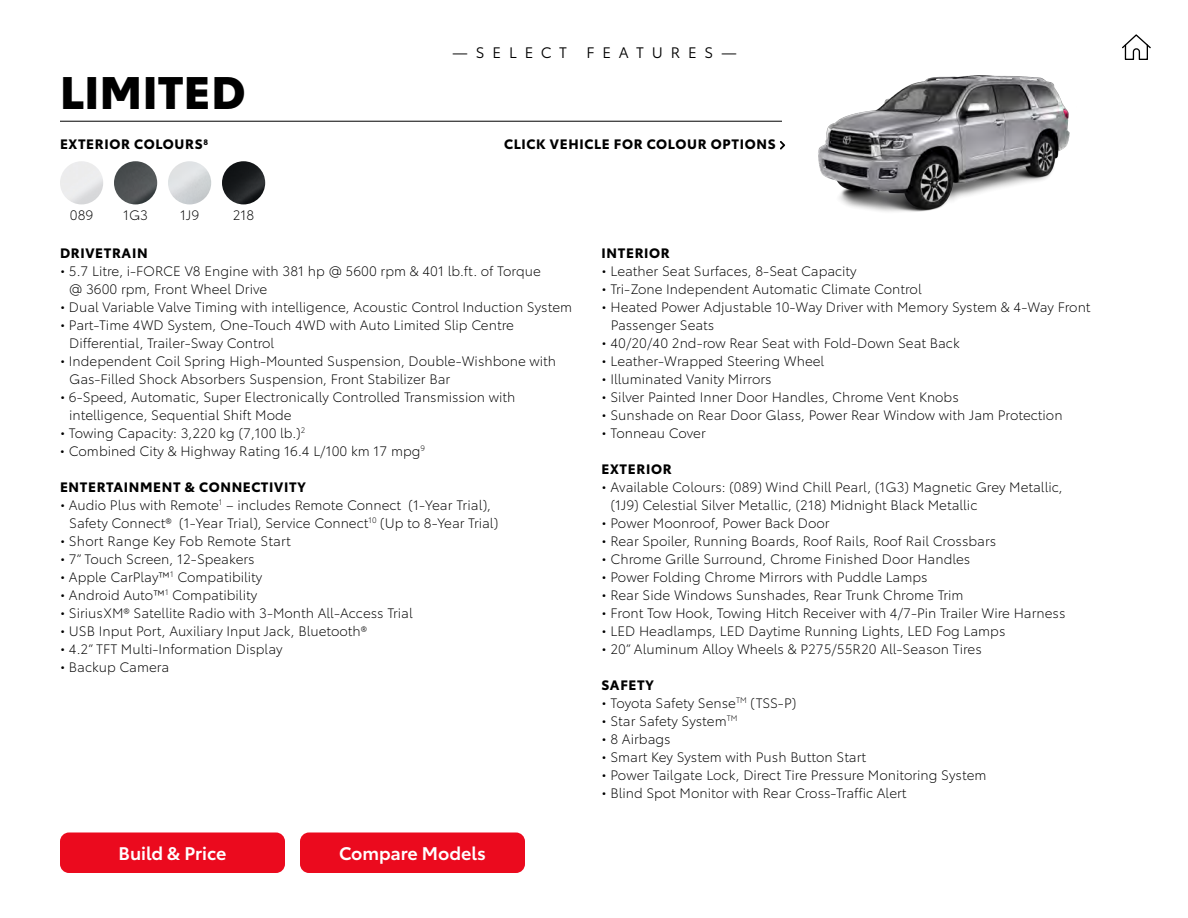
<style>
.page{position:relative;width:1188px;height:918px;background:#fff}
.page>*{position:absolute;margin:0;border:0;box-sizing:border-box;transform-origin:0 0}
.t1{font:900 45px "Toyota Type";letter-spacing:.01em;color:#000}
.t2{font:600 18px "Toyota Type";color:#fff}
.t3{font:15px "Toyota Type";letter-spacing:.525em;color:#000}
.t4{font:300 13.5px/18px "Toyota Type";color:#000}
.t5{font:700 13.5px "Toyota Type";letter-spacing:.05em;color:#000}
</style>
<div class="page">
<img style="left:168px;top:161px;width:43px;height:43px;border-radius:22px">
<img style="left:114px;top:161px;width:43px;height:43px;border-radius:22px">
<img style="left:222px;top:161px;width:43px;height:43px;border-radius:22px">
<img style="left:785px;top:75px;width:285px;height:137px">
<svg style="left:1122px;top:34px;width:29px;height:26px"></svg>
<svg style="left:780px;top:141px;width:5px;height:8px"></svg>
<hr style="left:60px;top:121px;width:722px;height:1px;background:#000">
<div style="left:60px;top:832px;width:225px;height:41px;background:#eb0a1e;border-radius:9px"></div>
<div style="left:300px;top:832px;width:225px;height:41px;background:#eb0a1e;border-radius:9px"></div>
<h1 class="t1" style="left:60px;top:57px;width:187px">LIMITED</h1>
<p class="t3" style="left:452px;top:42px;width:116px">—SELECT</p>
<p class="t3" style="left:587px;top:42px;width:152px">FEATURES—</p>
<p class="t5" style="left:60px;top:134px;width:150px">EXTERIOR COLOURS<sup>8</sup></p>
<p class="t5" style="left:504px;top:134px;width:273px">CLICK VEHICLE FOR COLOUR OPTIONS</p>
<p class="t4" style="left:70px;top:205px;width:25px">089</p>
<p class="t4" style="left:123px;top:205px;width:27px">1G3</p>
<p class="t4" style="left:180px;top:205px;width:21px">1J9</p>
<p class="t4" style="left:233px;top:205px;width:23px">218</p>
<p class="t5" style="left:60px;top:242px;width:89px">DRIVETRAIN</p>
<p class="t4" style="left:69px;top:261px;width:473px;text-indent:-9px">• 5.7 Litre, i-FORCE V8 Engine with 381 hp @ 5600 rpm &amp; 401 lb.ft. of Torque @ 3600 rpm, Front Wheel Drive</p>
<p class="t4" style="left:60px;top:297px;width:514px">• Dual Variable Valve Timing with intelligence, Acoustic Control Induction System</p>
<p class="t4" style="left:69px;top:315px;width:446px;text-indent:-9px">• Part-Time 4WD System, One-Touch 4WD with Auto Limited Slip Centre<br>Differential, Trailer-Sway Control</p>
<p class="t4" style="left:69px;top:351px;width:488px;text-indent:-9px">• Independent Coil Spring High-Mounted Suspension, Double-Wishbone with<br>Gas-Filled Shock Absorbers Suspension, Front Stabilizer Bar</p>
<p class="t4" style="left:69px;top:387px;width:448px;text-indent:-9px">• 6-Speed, Automatic, Super Electronically Controlled Transmission with intelligence, Sequential Shift Mode</p>
<p class="t4" style="left:60px;top:423px;width:247px">• Towing Capacity: 3,220 kg (7,100 lb.)<sup>2</sup></p>
<p class="t4" style="left:60px;top:441px;width:367px">• Combined City &amp; Highway Rating 16.4 L/100 km 17 mpg<sup>9</sup></p>
<p class="t5" style="left:60px;top:476px;width:247px">ENTERTAINMENT &amp; CONNECTIVITY</p>
<p class="t4" style="left:69px;top:495px;width:430px;text-indent:-9px">• Audio Plus with Remote<sup>1</sup> – includes Remote Connect (1-Year Trial),<br>Safety Connect® (1-Year Trial), Service Connect<sup>10</sup> (Up to 8-Year Trial)</p>
<p class="t4" style="left:60px;top:531px;width:232px">• Short Range Key Fob Remote Start</p>
<p class="t4" style="left:60px;top:549px;width:196px">• 7” Touch Screen, 12-Speakers</p>
<p class="t4" style="left:60px;top:567px;width:204px">• Apple CarPlay™<sup>1</sup> Compatibility</p>
<p class="t4" style="left:60px;top:585px;width:199px">• Android Auto™<sup>1</sup> Compatibility</p>
<p class="t4" style="left:60px;top:603px;width:354px">• SiriusXM® Satellite Radio with 3-Month All-Access Trial</p>
<p class="t4" style="left:60px;top:621px;width:309px">• USB Input Port, Auxiliary Input Jack, Bluetooth®</p>
<p class="t4" style="left:60px;top:639px;width:224px">• 4.2” TFT Multi-Information Display</p>
<p class="t4" style="left:60px;top:657px;width:111px">• Backup Camera</p>
<h2 class="t2" style="left:119px;top:839px;width:109px">Build &amp; Price</h2>
<h2 class="t2" style="left:339px;top:839px;width:148px">Compare Models</h2>
<p class="t5" style="left:602px;top:242px;width:70px">INTERIOR</p>
<p class="t4" style="left:602px;top:261px;width:257px">• Leather Seat Surfaces, 8-Seat Capacity</p>
<p class="t4" style="left:602px;top:279px;width:322px">• Tri-Zone Independent Automatic Climate Control</p>
<p class="t4" style="left:611px;top:297px;width:481px;text-indent:-9px">• Heated Power Adjustable 10-Way Driver with Memory System &amp; 4-Way Front<br>Passenger Seats</p>
<p class="t4" style="left:602px;top:333px;width:360px">• 40/20/40 2nd-row Rear Seat with Fold-Down Seat Back</p>
<p class="t4" style="left:602px;top:351px;width:224px">• Leather-Wrapped Steering Wheel</p>
<p class="t4" style="left:602px;top:369px;width:172px">• Illuminated Vanity Mirrors</p>
<p class="t4" style="left:602px;top:387px;width:359px">• Silver Painted Inner Door Handles, Chrome Vent Knobs</p>
<p class="t4" style="left:602px;top:405px;width:463px">• Sunshade on Rear Door Glass, Power Rear Window with Jam Protection</p>
<p class="t4" style="left:602px;top:423px;width:106px">• Tonneau Cover</p>
<p class="t5" style="left:602px;top:458px;width:72px">EXTERIOR</p>
<p class="t4" style="left:611px;top:477px;width:454px;text-indent:-9px">• Available Colours: (089) Wind Chill Pearl, (1G3) Magnetic Grey Metallic, (1J9) Celestial Silver Metallic, (218) Midnight Black Metallic</p>
<p class="t4" style="left:602px;top:513px;width:229px">• Power Moonroof, Power Back Door</p>
<p class="t4" style="left:602px;top:531px;width:396px">• Rear Spoiler, Running Boards, Roof Rails, Roof Rail Crossbars</p>
<p class="t4" style="left:602px;top:549px;width:370px">• Chrome Grille Surround, Chrome Finished Door Handles</p>
<p class="t4" style="left:602px;top:567px;width:328px">• Power Folding Chrome Mirrors with Puddle Lamps</p>
<p class="t4" style="left:602px;top:585px;width:364px">• Rear Side Windows Sunshades, Rear Trunk Chrome Trim</p>
<p class="t4" style="left:602px;top:603px;width:466px">• Front Tow Hook, Towing Hitch Receiver with 4/7-Pin Trailer Wire Harness</p>
<p class="t4" style="left:602px;top:621px;width:405px">• LED Headlamps, LED Daytime Running Lights, LED Fog Lamps</p>
<p class="t4" style="left:602px;top:639px;width:382px">• 20” Aluminum Alloy Wheels &amp; P275/55R20 All-Season Tires</p>
<p class="t5" style="left:602px;top:674px;width:54px">SAFETY</p>
<p class="t4" style="left:602px;top:693px;width:196px">• Toyota Safety Sense<sup>TM</sup> (TSS-P)</p>
<p class="t4" style="left:601px;top:711px;width:137px">• Star Safety System<sup>TM</sup></p>
<p class="t4" style="left:602px;top:729px;width:71px">• 8 Airbags</p>
<p class="t4" style="left:602px;top:747px;width:266px">• Smart Key System with Push Button Start</p>
<p class="t4" style="left:602px;top:765px;width:387px">• Power Tailgate Lock, Direct Tire Pressure Monitoring System</p>
<p class="t4" style="left:602px;top:783px;width:307px">• Blind Spot Monitor with Rear Cross-Traffic Alert</p>
</div>
